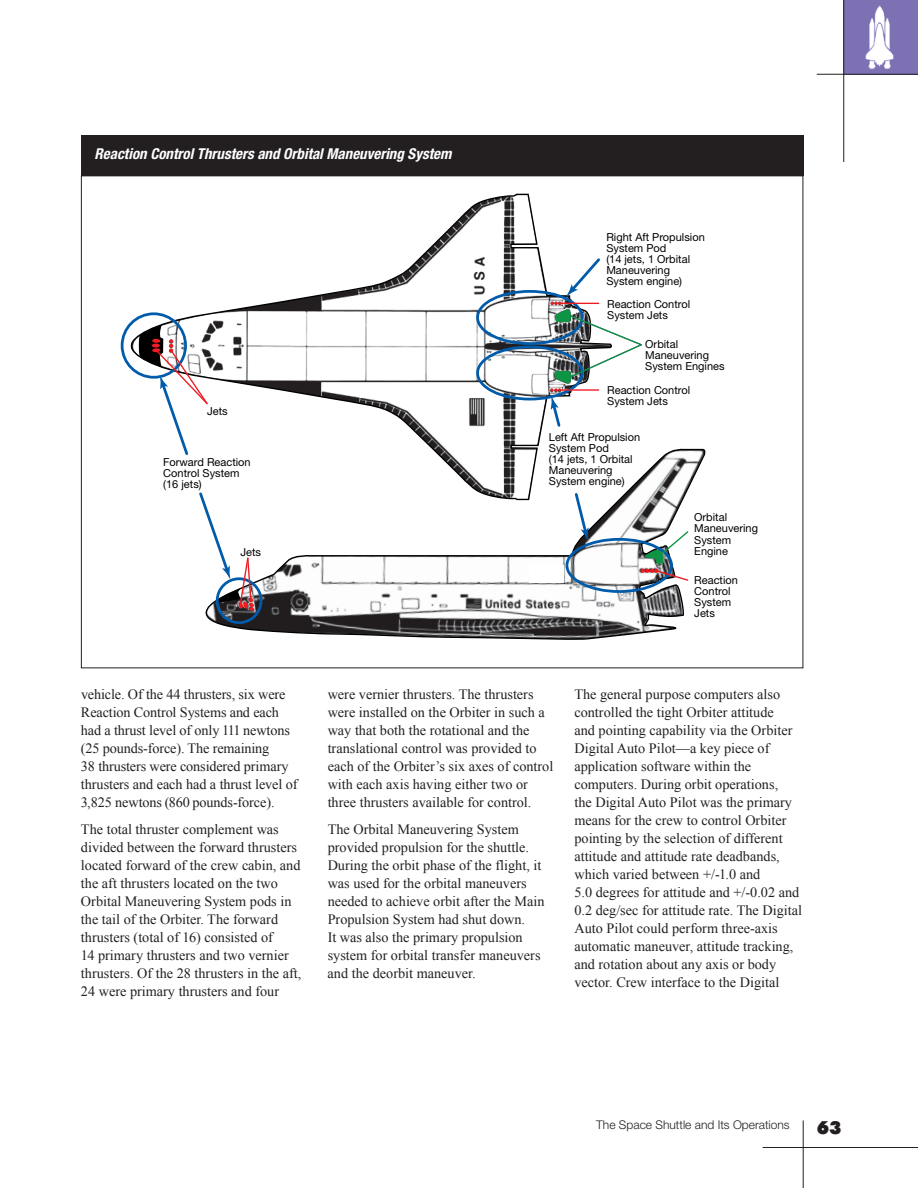
<style>
.page{position:relative;width:918px;height:1188px;background:#fff}
.page>*{position:absolute;margin:0;border:0;box-sizing:border-box;transform-origin:0 0}
.t1{font:900 18px "Futura BT";color:#231f20}
.t2{font:italic 700 condensed 15px "Helvetica Neue LT Std";color:#fff}
.t3{font:14.25px/18px "Times New Roman";color:#231f20}
.t4{font:300 12px "Helvetica Neue LT Std";color:#231f20}
.t5{font:11.1px/11.1px "Helvetica Neue LT Std";color:#000}
</style>
<div class="page">
<img style="left:844px;top:0;width:74px;height:74px">
<hr style="left:803px;top:1120px;width:1px;height:68px;background:#231f20">
<hr style="left:763px;top:1147px;width:155px;height:1px;background:#231f20">
<hr style="left:817px;top:74px;width:101px;height:1px;background:#231f20">
<hr style="left:843px;top:0;width:1px;height:162px;background:#231f20">
<svg style="left:130px;top:193px;width:420px;height:255px"></svg>
<div style="left:121px;top:312px;width:66px;height:67px;border:3px solid #015bab;border-radius:50%"></div>
<div style="left:476px;top:290px;width:108px;height:55px;border:3px solid #015bab;border-radius:50%"></div>
<div style="left:476px;top:346px;width:108px;height:54px;border:3px solid #015bab;border-radius:50%"></div>
<svg style="left:205px;top:448px;width:501px;height:192px"></svg>
<div style="left:530px;top:565px;width:34px;height:17px;background:#fff"></div>
<div style="left:216px;top:577px;width:46px;height:47px;border:3px solid #015bab;border-radius:50%"></div>
<svg style="left:573px;top:491px;width:16px;height:50px"></svg>
<div style="left:566px;top:538px;width:107px;height:55px;border:3px solid #015bab;border-radius:50%"></div>
<svg style="left:139px;top:325px;width:70px;height:132px"></svg>
<svg style="left:199px;top:490px;width:55px;height:121px"></svg>
<svg style="left:641px;top:530px;width:49px;height:52px"></svg>
<svg style="left:550px;top:258px;width:92px;height:169px"></svg>
<div style="left:81px;top:135px;width:722px;height:41px;background:#231f20"></div>
<p class="t2" style="left:95px;top:149px;width:358px">Reaction Control Thrusters and Orbital Maneuvering System</p>
<p class="t5" style="left:207px;top:406px;width:22px">Jets</p>
<p class="t5" style="left:163px;top:458px;width:89px">Forward Reaction<br>Control System (16 jets)</p>
<p class="t5" style="left:241px;top:547px;width:22px">Jets</p>
<p class="t5" style="left:606px;top:233px;width:100px">Right Aft Propulsion<br>System Pod<br>(14 jets, 1 Orbital<br>Maneuvering<br>System engine)</p>
<p class="t5" style="left:607px;top:299px;width:84px">Reaction Control<br>System Jets</p>
<p class="t5" style="left:645px;top:340px;width:81px">Orbital<br>Maneuvering<br>System Engines</p>
<p class="t5" style="left:607px;top:385px;width:84px">Reaction Control<br>System Jets</p>
<p class="t5" style="left:549px;top:432px;width:93px">Left Aft Propulsion<br>System Pod<br>(14 jets, 1 Orbital<br>Maneuvering<br>System engine)</p>
<p class="t5" style="left:694px;top:513px;width:65px">Orbital<br>Maneuvering<br>System<br>Engine</p>
<p class="t5" style="left:694px;top:576px;width:45px">Reaction<br>Control<br>System<br>Jets</p>
<p class="t3" style="left:81px;top:685px;width:218px">vehicle. Of the 44 thrusters, six were Reaction Control Systems and each had a thrust level of only 111 newtons (25 pounds-force). The remaining<br>38 thrusters were considered primary thrusters and each had a thrust level of 3,825 newtons (860 pounds-force).</p>
<p class="t3" style="left:81px;top:821px;width:222px">The total thruster complement was divided between the forward thrusters located forward of the crew cabin, and the aft thrusters located on the two Orbital Maneuvering System pods in the tail of the Orbiter. The forward thrusters (total of 16) consisted of<br>14 primary thrusters and two vernier thrusters. Of the 28 thrusters in the aft, 24 were primary thrusters and four</p>
<p class="t3" style="left:328px;top:685px;width:227px">were vernier thrusters. The thrusters were installed on the Orbiter in such a way that both the rotational and the translational control was provided to each of the Orbiter’s six axes of control with each axis having either two or three thrusters available for control.</p>
<p class="t3" style="left:328px;top:821px;width:218px">The Orbital Maneuvering System provided propulsion for the shuttle.<br>During the orbit phase of the flight, it was used for the orbital maneuvers needed to achieve orbit after the Main Propulsion System had shut down.<br>It was also the primary propulsion system for orbital transfer maneuvers and the deorbit maneuver.</p>
<p class="t3" style="left:574px;top:685px;width:229px">The general purpose computers also controlled the tight Orbiter attitude<br>and pointing capability via the Orbiter Digital Auto Pilot—a key piece of application software within the computers. During orbit operations,<br>the Digital Auto Pilot was the primary means for the crew to control Orbiter pointing by the selection of different attitude and attitude rate deadbands, which varied between +/-1.0 and<br>5.0 degrees for attitude and +/-0.02 and 0.2 deg/sec for attitude rate. The Digital Auto Pilot could perform three-axis automatic maneuver, attitude tracking, and rotation about any axis or body vector. Crew interface to the Digital</p>
<p class="t4" style="left:596px;top:1121px;width:195px">The Space Shuttle and Its Operations</p>
<p class="t1" style="left:817px;top:1120px;width:26px">63</p>
</div>
